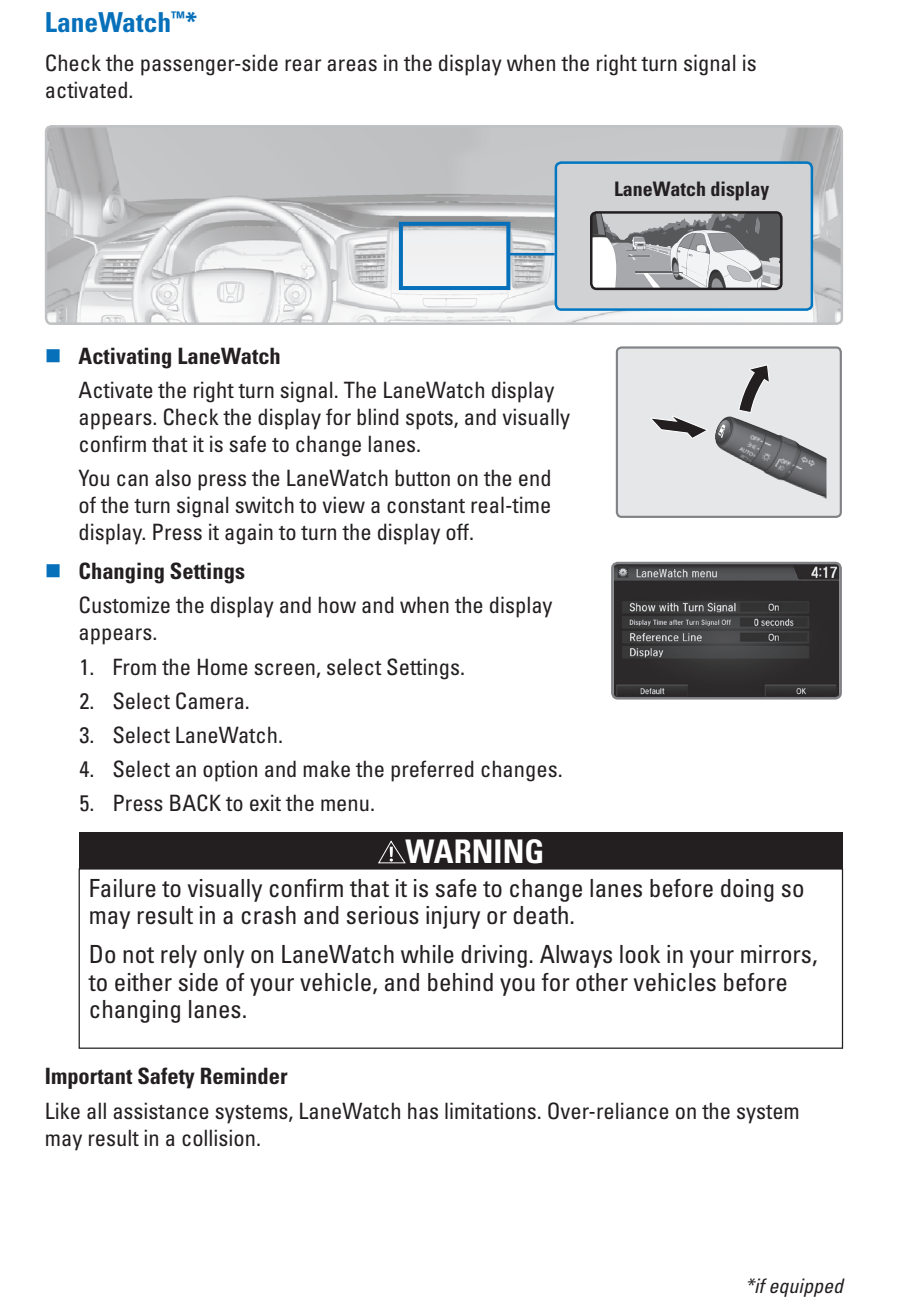
<style>
.page{position:relative;width:904px;height:1305px;background:#fff}
.page>*{position:absolute;margin:0;border:0;box-sizing:border-box;transform-origin:0 0}
.t1{font:700 condensed 32.5px "Univers LT Std";color:#fff}
.t2{font:700 condensed 27.5px "Univers LT Std";color:#0770ba}
.t3{font:condensed 25px/27.5px "Univers LT Std";color:#231f20}
.t4{font:condensed 22.5px/27px "Univers LT Std";color:#231f20}
.t5{font:700 condensed 22.5px "Univers LT Std";color:#231f20}
.t6{font:700 condensed 20px "Univers LT Std";color:#231f20}
.t7{font:italic condensed 20px "Univers LT Std";color:#231f20}
</style>
<div class="page">
<img style="left:48px;top:128px;width:640px;height:194px">
<img style="left:688px;top:126px;width:153px;height:198px">
<div style="left:45px;top:125px;width:797px;height:200px;border:2px solid #808285;border-radius:5px"></div>
<div style="left:555px;top:163px;width:256px;height:146px;background:#d1d2d4;border-radius:5px"></div>
<div style="left:554px;top:161px;width:258px;height:150px;border:2px solid #0077c0;border-radius:5px"></div>
<div style="left:399px;top:222px;width:111px;height:68px;border:4px solid #0770ba"></div>
<hr style="left:507px;top:253px;width:47px;height:2px;background:#0770ba">
<svg style="left:591px;top:212px;width:190px;height:77px"></svg>
<img style="left:612px;top:226px;width:97px;height:54px">
<div style="left:590px;top:211px;width:192px;height:79px;border:2px solid #231f20;border-radius:5px"></div>
<svg style="left:618px;top:349px;width:220px;height:166px;background:#d1d1d4"></svg>
<div style="left:615px;top:346px;width:226px;height:172px;border:2px solid #808285;border-radius:5px"></div>
<img style="left:614px;top:564px;width:224px;height:132px">
<div style="left:611px;top:561px;width:230px;height:138px;border:2px solid #808285;border-radius:5px"></div>
<div style="left:79px;top:868px;width:763px;height:180px;border:1px solid #231f20"></div>
<div style="left:79px;top:832px;width:763px;height:36px;background:#231f20"></div>
<svg style="left:378px;top:840px;width:27px;height:23px"></svg>
<p class="t2" style="left:45px;top:6px;width:154px">LaneWatch<sup>™</sup>*</p>
<p class="t4" style="left:45px;top:49px;width:713px">Check the passenger-side rear areas in the display when the right turn signal is activated.</p>
<p class="t6" style="left:614px;top:176px;width:157px">LaneWatch display</p>
<p class="t5" style="left:79px;top:342px;width:204px">Activating LaneWatch</p>
<p class="t4" style="left:79px;top:376px;width:493px">Activate the right turn signal. The LaneWatch display appears. Check the display for blind spots, and visually confirm that it is safe to change lanes.</p>
<p class="t4" style="left:79px;top:464px;width:474px;text-align:justify">You can also press the LaneWatch button on the end of the turn signal switch to view a constant real-time display. Press it again to turn the display off.</p>
<p class="t5" style="left:79px;top:557px;width:168px">Changing Settings</p>
<p class="t4" style="left:79px;top:591px;width:475px">Customize the display and how and when the display appears.</p>
<p class="t4" style="left:79px;top:652px;width:387px">1. From the Home screen, select Settings.</p>
<p class="t4" style="left:79px;top:687px;width:172px">2. Select Camera.</p>
<p class="t4" style="left:79px;top:721px;width:205px">3. Select LaneWatch.</p>
<p class="t4" style="left:79px;top:755px;width:484px">4. Select an option and make the preferred changes.</p>
<p class="t4" style="left:79px;top:789px;width:297px">5. Press BACK to exit the menu.</p>
<h1 class="t1" style="left:405px;top:831px;width:140px">WARNING</h1>
<p class="t3" style="left:89px;top:873px;width:717px">Failure to visually confirm that it is safe to change lanes before doing so may result in a crash and serious injury or death.</p>
<p class="t3" style="left:89px;top:939px;width:730px">Do not rely only on LaneWatch while driving. Always look in your mirrors, to either side of your vehicle, and behind you for other vehicles before changing lanes.</p>
<p class="t5" style="left:45px;top:1062px;width:244px">Important Safety Reminder</p>
<p class="t4" style="left:45px;top:1096px;width:756px">Like all assistance systems, LaneWatch has limitations. Over-reliance on the system may result in a collision.</p>
<p class="t7" style="left:745px;top:1273px;width:99px">*if equipped</p>
</div>
